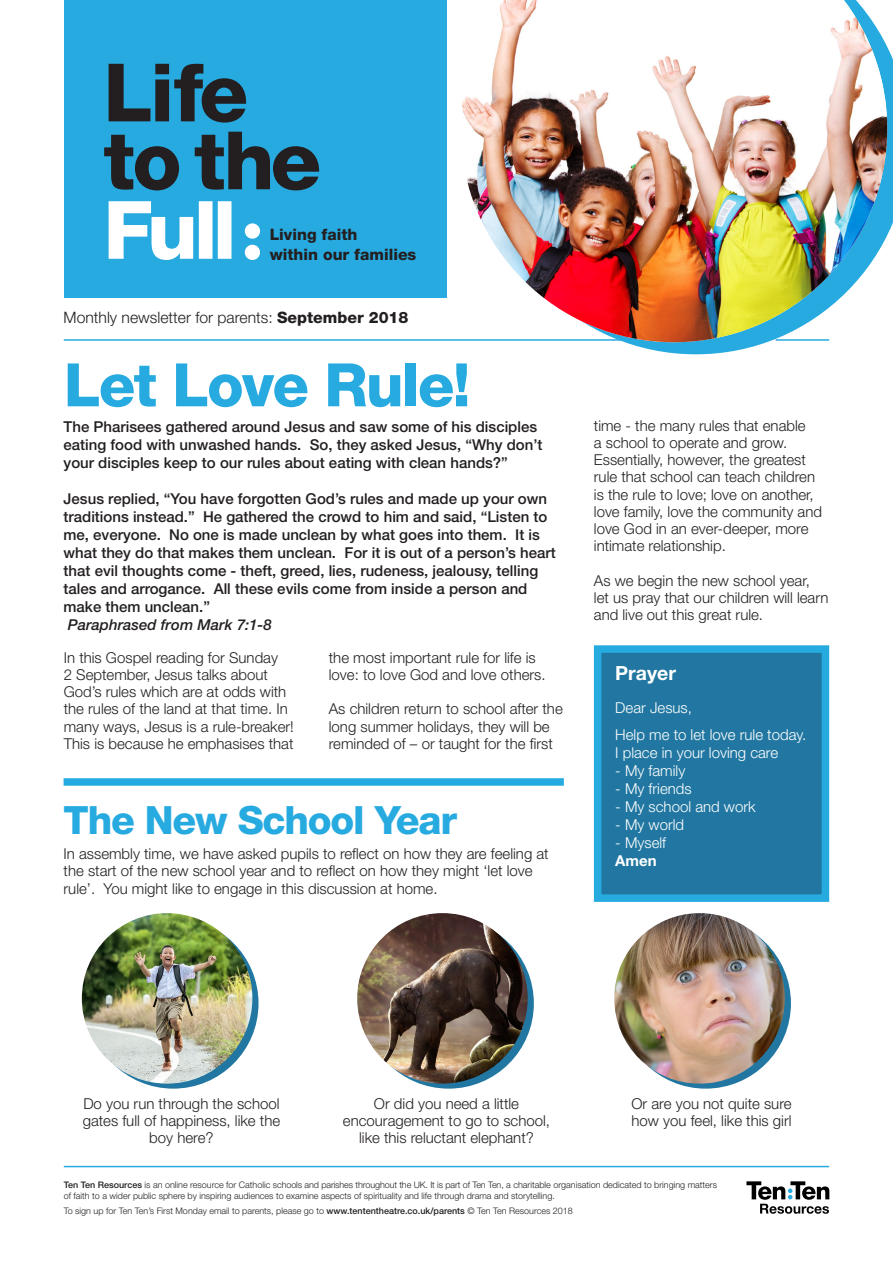
<style>
.page{position:relative;width:893px;height:1263px;background:#fff}
.page>*{position:absolute;margin:0;border:0;box-sizing:border-box;transform-origin:0 0}
.t1{font:800 60px "Helvetica Neue";letter-spacing:-.03em;color:#27aae0}
.t2{font:800 39px "Helvetica Neue";letter-spacing:-.03em;color:#27aae0}
.t3{font:700 19.5px "Helvetica Neue";color:#fff}
.t4{font:300 15.75px "Helvetica Neue";color:#231f20}
.t5{font:800 15.75px "Helvetica Neue";color:#231f20}
.t6{font:300 15px/17.2px "Helvetica Neue";color:#231f20}
.t7{font:500 15px/18px "Helvetica Neue";color:#231f20}
.t8{font:300 15px "Helvetica Neue";color:#fff}
.t9{font:italic 500 15px "Helvetica Neue";color:#231f20}
.t10{font:700 15px "Helvetica Neue";color:#fff}
.t11{font:300 9px/10.5px "Helvetica Neue";color:#231f20}
.s1{font-weight:800}
.s2{font-weight:500}
</style>
<div class="page">
<div style="left:64px;top:0;width:382px;height:298px;background:#27aae0"></div>
<svg style="left:746px;top:1181px;width:83px;height:33px"></svg>
<svg style="left:109px;top:201px;width:122px;height:59px"></svg>
<svg style="left:104px;top:132px;width:216px;height:58px"></svg>
<svg style="left:109px;top:64px;width:138px;height:59px"></svg>
<div style="left:245px;top:245px;width:15px;height:15px;background:#fff;border-radius:50%"></div>
<div style="left:245px;top:223px;width:15px;height:16px;background:#fff;border-radius:50%"></div>
<hr style="left:64px;top:339px;width:584px;height:2px;background:#26abe0">
<svg style="left:624px;top:46px;width:269px;height:308px"></svg>
<img style="left:461px;top:0;width:426px;height:342px">
<div style="left:64px;top:778px;width:500px;height:8px;background:#26abe0"></div>
<div style="left:594px;top:645px;width:235px;height:257px;background:#2177a1;border:8px solid #26abe0"></div>
<hr style="left:64px;top:1166px;width:765px;height:1px;background:#26abe0">
<div style="left:88px;top:918px;width:170px;height:171px;background:#2177a1;border-radius:50%"></div>
<img style="left:82px;top:913px;width:170px;height:171px;border-radius:85px">
<div style="left:363px;top:918px;width:171px;height:171px;background:#2177a1;border-radius:50%"></div>
<img style="left:357px;top:913px;width:171px;height:171px;border-radius:85px">
<div style="left:620px;top:918px;width:171px;height:171px;background:#2177a1;border-radius:50%"></div>
<img style="left:614px;top:913px;width:171px;height:171px;border-radius:85px">
<p class="t5" style="left:270px;top:225px;width:89px">Living faith</p>
<p class="t5" style="left:270px;top:245px;width:148px">within our families</p>
<p class="t4" style="left:64px;top:308px;width:346px">Monthly newsletter for parents: <span class="s1">September 2018</span></p>
<p class="t1" style="left:64px;top:349px;width:408px">Let Love Rule!</p>
<p class="t7" style="left:64px;top:417px;width:480px">The Pharisees gathered around Jesus and saw some of his disciples eating food with unwashed hands. So, they asked Jesus, “Why don’t your disciples keep to our rules about eating with clean hands?”</p>
<p class="t7" style="left:64px;top:489px;width:494px">Jesus replied, “You have forgotten God’s rules and made up your own traditions instead.” He gathered the crowd to him and said, “Listen to me, everyone. No one is made unclean by what goes into them. It is what they do that makes them unclean. For it is out of a person’s heart that evil thoughts come - theft, greed, lies, rudeness, jealousy, telling tales and arrogance. All these evils come from inside a person and make them unclean.”</p>
<p class="t9" style="left:68px;top:615px;width:205px">Paraphrased from Mark 7:1-8</p>
<p class="t6" style="left:64px;top:648px;width:232px">In this Gospel reading for Sunday<br>2 September, Jesus talks about God’s rules which are at odds with the rules of the land at that time. In many ways, Jesus is a rule-breaker!<br>This is because he emphasises that</p>
<p class="t6" style="left:329px;top:648px;width:218px">the most important rule for life is love: to love God and love others.</p>
<p class="t6" style="left:329px;top:700px;width:235px">As children return to school after the long summer holidays, they will be reminded of – or taught for the first</p>
<p class="t2" style="left:64px;top:796px;width:395px">The New School Year</p>
<p class="t6" style="left:64px;top:845px;width:487px">In assembly time, we have asked pupils to reflect on how they are feeling at the start of the new school year and to reflect on how they might ‘let love rule’. You might like to engage in this discussion at home.</p>
<p class="t6" style="left:594px;top:416px;width:230px">time - the many rules that enable<br>a school to operate and grow.<br>Essentially, however, the greatest rule that school can teach children is the rule to love; love on another, love family, love the community and love God in an ever-deeper, more intimate relationship.</p>
<p class="t6" style="left:594px;top:572px;width:236px">As we begin the new school year, let us pray that our children will learn and live out this great rule.</p>
<p class="t3" style="left:615px;top:661px;width:62px">Prayer</p>
<p class="t8" style="left:615px;top:699px;width:78px">Dear Jesus,</p>
<p class="t8" style="left:615px;top:726px;width:192px">Help me to let love rule today.</p>
<p class="t8" style="left:615px;top:744px;width:164px">I place in your loving care</p>
<p class="t8" style="left:615px;top:762px;width:71px">- My family</p>
<p class="t8" style="left:615px;top:780px;width:78px">- My friends</p>
<p class="t8" style="left:615px;top:798px;width:142px">- My school and work</p>
<p class="t8" style="left:615px;top:816px;width:70px">- My world</p>
<p class="t8" style="left:615px;top:834px;width:52px">- Myself</p>
<p class="t10" style="left:615px;top:852px;width:43px">Amen</p>
<p class="t6" style="left:83px;top:1095px;width:199px">Do you run through the school gates full of happiness, like the</p>
<p class="t6" style="left:149px;top:1129px;width:66px">boy here?</p>
<p class="t6" style="left:343px;top:1095px;width:209px;text-align:center">Or did you need a little encouragement to go to school,</p>
<p class="t6" style="left:359px;top:1129px;width:176px">like this reluctant elephant?</p>
<p class="t6" style="left:631px;top:1095px;width:162px">Or are you not quite sure</p>
<p class="t6" style="left:631px;top:1112px;width:162px">how you feel, like this girl</p>
<p class="t11" style="left:64px;top:1179px;width:655px"><span class="s2">Ten Ten Resources</span> is an online resource for Catholic schools and parishes throughout the UK. It is part of Ten Ten, a charitable organisation dedicated to bringing matters of faith to a wider public sphere by inspiring audiences to examine aspects of spirituality and life through drama and storytelling.</p>
<p class="t11" style="left:64px;top:1205px;width:511px">To sign up for Ten Ten’s First Monday email to parents, please go to <span class="s2">www.tententheatre.co.uk/parents</span> © Ten Ten Resources 2018</p>
</div>
